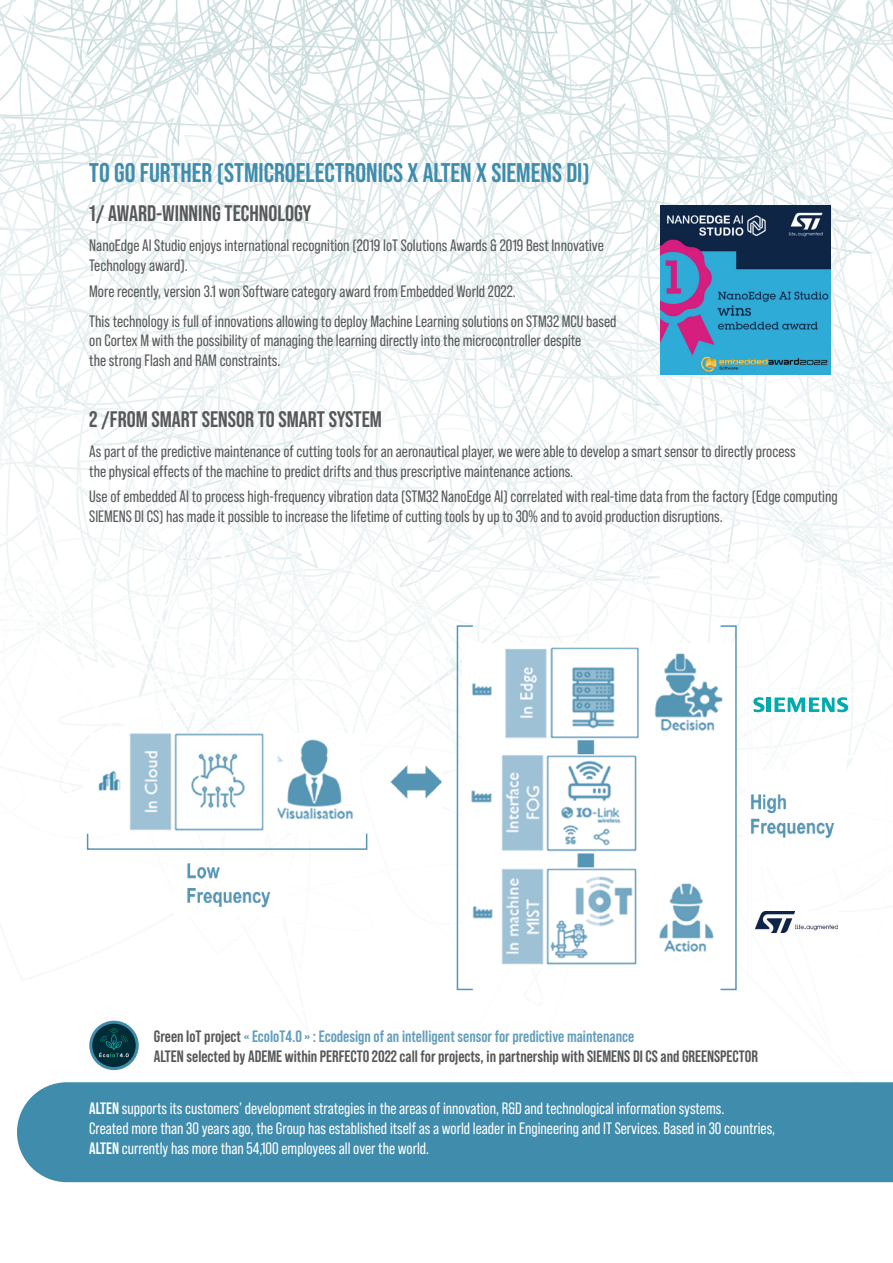
<style>
.page{position:relative;width:893px;height:1263px;background:#fff}
.page>*{position:absolute;margin:0;border:0;box-sizing:border-box;transform-origin:0 0}
.t1{font:700 27px "Bebas Neue Pro";color:#3f8cac}
.t2{font:700 22.5px "Bebas Neue Pro";color:#57585a}
.t3{font:16.5px/19.8px "Bebas Neue Pro";color:#57585a}
.t4{font:16.5px/19.8px "Bebas Neue Pro";color:#fff}
.t5{font:700 16.5px/19.8px "Bebas Neue Pro";color:#57585a}
.s1{color:#659fbb}
.s2{font-weight:700}
</style>
<div class="page">
<img style="left:0;top:0;width:893px;height:1183px">
<div style="left:17px;top:1082px;width:876px;height:100px;background:#3f8cac"></div>
<img style="left:660px;top:205px;width:170px;height:169px">
<img style="left:90px;top:734px;width:270px;height:98px">
<img style="left:174px;top:857px;width:113px;height:60px">
<img style="left:462px;top:644px;width:272px;height:323px">
<img style="left:746px;top:771px;width:93px;height:95px">
<img style="left:388px;top:756px;width:54px;height:60px">
<div style="left:87px;top:833px;width:280px;height:17px;border:2px solid #5696b4"></div>
<div style="left:457px;top:625px;width:17px;height:365px;border:2px solid #5696b4"></div>
<div style="left:720px;top:625px;width:17px;height:365px;border:2px solid #5696b4"></div>
<img style="left:755px;top:911px;width:82px;height:21px">
<svg style="left:753px;top:697px;width:95px;height:15px"></svg>
<img style="left:91px;top:1022px;width:46px;height:46px;border-radius:23px">
<div style="left:89px;top:1021px;width:50px;height:49px;border:3px solid #3f8cac;border-radius:50%"></div>
<h1 class="t1" style="left:89px;top:157px;width:502px">TO GO FURTHER (STMICROELECTRONICS X ALTEN X SIEMENS DI)</h1>
<h2 class="t2" style="left:89px;top:201px;width:224px">1/ AWARD-WINNING TECHNOLOGY</h2>
<p class="t3" style="left:89px;top:235px;width:516px">NanoEdge AI Studio enjoys international recognition (2019 IoT Solutions Awards &amp; 2019 Best Innovative<br>Technology award).</p>
<p class="t3" style="left:89px;top:276px;width:529px;line-height:30px">More recently, version 3.1 won Software category award from Embedded World 2022.<br>This technology is full of innovations allowing to deploy Machine Learning solutions on STM32 MCU based</p>
<p class="t3" style="left:89px;top:331px;width:494px">on Cortex M with the possibility of managing the learning directly into the microcontroller despite the strong Flash and RAM constraints.</p>
<h2 class="t2" style="left:89px;top:406px;width:294px">2 /FROM SMART SENSOR TO SMART SYSTEM</h2>
<p class="t3" style="left:89px;top:441px;width:708px">As part of the predictive maintenance of cutting tools for an aeronautical player, we were able to develop a smart sensor to directly process the physical effects of the machine to predict drifts and thus prescriptive maintenance actions.</p>
<p class="t3" style="left:89px;top:486px;width:750px">Use of embedded AI to process high-frequency vibration data (STM32 NanoEdge AI) correlated with real-time data from the factory (Edge computing<br>SIEMENS DI CS) has made it possible to increase the lifetime of cutting tools by up to 30% and to avoid production disruptions.</p>
<p class="t5" style="left:154px;top:1026px;width:606px">Green IoT project <span class="s1">« EcoIoT4.0 » : Ecodesign of an intelligent sensor for predictive maintenance<br></span>ALTEN selected by ADEME within PERFECTO 2022 call for projects, in partnership with SIEMENS DI CS and GREENSPECTOR</p>
<p class="t4" style="left:89px;top:1099px;width:687px"><span class="s2">ALTEN</span> supports its customers’ development strategies in the areas of innovation, R&amp;D and technological information systems.<br>Created more than 30 years ago, the Group has established itself as a world leader in Engineering and IT Services. Based in 30 countries,<br><span class="s2">ALTEN</span> currently has more than 54,100 employees all over the world.</p>
</div>
